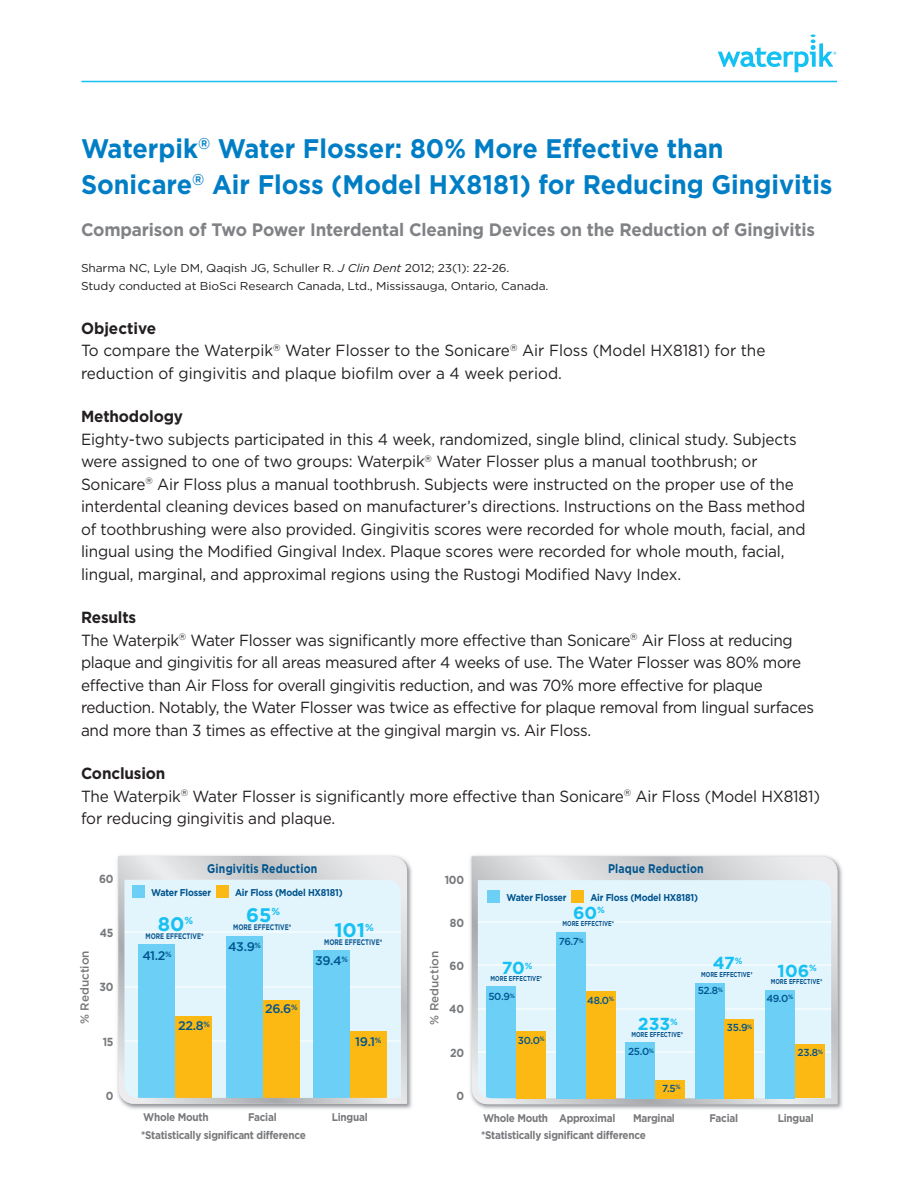
<style>
.page{position:relative;width:918px;height:1188px;background:#fff}
.page>*{position:absolute;margin:0;border:0;box-sizing:border-box;transform-origin:0 0}
.t1{font:700 26.85px/36px "Gotham";color:#007ec5;scale:.94 1}
.t2{font:700 19.65px "Gotham";color:#17c0f2}
.t3{font:700 18px "Gotham";letter-spacing:-.01em;color:#808285;scale:.95 1}
.t4{font:700 17.4px "Gotham";color:#17c0f2}
.t5{font:16.2px/22.5px "Gotham";letter-spacing:-.01em;color:#231f20;scale:.95 1}
.t6{font:700 16.2px "Gotham";letter-spacing:-.01em;color:#231f20;scale:.95 1}
.t7{font:700 12.6px "Gotham";letter-spacing:.015em;color:#00548e;scale:.83 1}
.t8{font:500 12.45px "Gotham";letter-spacing:-.025em;color:#00548e}
.t9{font:700 11.7px "Gotham";letter-spacing:-.025em;color:#76787b;scale:.9 1}
.t10{font:500 11.7px "Gotham";color:#76787b}
.Reference{font:11.4px/18px "Gotham";letter-spacing:-.01em;color:#231f20;scale:1.05 1}
.t11{font:700 11.1px "Gotham";letter-spacing:-.025em;color:#76787b;scale:.9 1}
.t12{font:500 10.2px "Gotham";letter-spacing:-.03em;color:#00548e}
.t13{font:700 9.9px "Gotham";letter-spacing:-.025em;color:#00548e;scale:.9 1}
.t14{font:700 8.1px "Gotham";color:#0b5790;scale:.75 1}
.t15{font:700 7.2px "Gotham";color:#0b5790;scale:.75 1}
.s1{font-style:italic}
</style>
<div class="page">
<hr style="left:81px;top:81px;width:756px;height:1px;background:#15c0f2">
<svg style="left:718px;top:34px;width:118px;height:38px"></svg>
<img style="left:117px;top:855px;width:295px;height:254px">
<svg style="left:118px;top:856px;width:289px;height:248px;background:#c4ddd5"></svg>
<div style="left:216px;top:886px;width:13px;height:12px;background:#fcb914"></div>
<div style="left:132px;top:886px;width:13px;height:12px;background:#6bcff6"></div>
<img style="left:470px;top:855px;width:373px;height:254px">
<svg style="left:472px;top:856px;width:365px;height:248px;background:#d9ecf3"></svg>
<div style="left:516px;top:1031px;width:30px;height:67px;background:#fcb914"></div>
<div style="left:556px;top:932px;width:30px;height:166px;background:#6bcff6"></div>
<div style="left:586px;top:991px;width:29px;height:107px;background:#fcb914"></div>
<div style="left:626px;top:1042px;width:29px;height:56px;background:#6bcff6"></div>
<div style="left:655px;top:1080px;width:30px;height:18px;background:#fcb914"></div>
<div style="left:695px;top:983px;width:30px;height:115px;background:#6bcff6"></div>
<div style="left:725px;top:1019px;width:29px;height:79px;background:#fcb914"></div>
<div style="left:765px;top:990px;width:30px;height:108px;background:#6bcff6"></div>
<div style="left:795px;top:1044px;width:29px;height:54px;background:#fcb914"></div>
<div style="left:571px;top:890px;width:13px;height:13px;background:#fcb914"></div>
<div style="left:488px;top:890px;width:12px;height:13px;background:#6bcff6"></div>
<p class="t1" style="left:81px;top:130px;width:801px">Waterpik<sup>®</sup> Water Flosser: 80% More Effective than<br>Sonicare<sup>®</sup> Air Floss (Model HX8181) for Reducing Gingivitis</p>
<p class="t3" style="left:81px;top:220px;width:774px">Comparison of Two Power Interdental Cleaning Devices on the Reduction of Gingivitis</p>
<p class="Reference" style="left:81px;top:259px;width:447px">Sharma NC, Lyle DM, Qaqish JG, Schuller R. <span class="s1">J Clin Dent</span> 2012; 23(1): 22-26.<br>Study conducted at BioSci Research Canada, Ltd., Mississauga, Ontario, Canada.</p>
<p class="t6" style="left:81px;top:319px;width:81px">Objective</p>
<p class="t5" style="left:81px;top:339px;width:722px">To compare the Waterpik<sup>®</sup> Water Flosser to the Sonicare<sup>®</sup> Air Floss (Model HX8181) for the reduction of gingivitis and plaque biofilm over a 4 week period.</p>
<p class="t6" style="left:81px;top:407px;width:109px">Methodology</p>
<p class="t5" style="left:81px;top:428px;width:764px">Eighty-two subjects participated in this 4 week, randomized, single blind, clinical study. Subjects were assigned to one of two groups: Waterpik<sup>®</sup> Water Flosser plus a manual toothbrush; or Sonicare<sup>®</sup> Air Floss plus a manual toothbrush. Subjects were instructed on the proper use of the interdental cleaning devices based on manufacturer’s directions. Instructions on the Bass method of toothbrushing were also provided. Gingivitis scores were recorded for whole mouth, facial, and lingual using the Modified Gingival Index. Plaque scores were recorded for whole mouth, facial, lingual, marginal, and approximal regions using the Rustogi Modified Navy Index.</p>
<p class="t6" style="left:81px;top:608px;width:60px">Results</p>
<p class="t5" style="left:81px;top:629px;width:773px">The Waterpik<sup>®</sup> Water Flosser was significantly more effective than Sonicare<sup>®</sup> Air Floss at reducing plaque and gingivitis for all areas measured after 4 weeks of use. The Water Flosser was 80% more effective than Air Floss for overall gingivitis reduction, and was 70% more effective for plaque reduction. Notably, the Water Flosser was twice as effective for plaque removal from lingual surfaces and more than 3 times as effective at the gingival margin vs. Air Floss.</p>
<p class="t6" style="left:81px;top:764px;width:90px">Conclusion</p>
<p class="t5" style="left:81px;top:785px;width:779px">The Waterpik<sup>®</sup> Water Flosser is significantly more effective than Sonicare<sup>®</sup> Air Floss (Model HX8181) for reducing gingivitis and plaque.</p>
<p class="t9" style="left:99px;top:872px;width:18px">60</p>
<p class="t10" style="left:78px;top:1024px;width:76px;rotate:-90deg">% Reduction</p>
<p class="t9" style="left:100px;top:926px;width:17px">45</p>
<p class="t9" style="left:100px;top:981px;width:17px">30</p>
<p class="t9" style="left:103px;top:1035px;width:14px">15</p>
<p class="t9" style="left:106px;top:1089px;width:10px">0</p>
<p class="t7" style="left:207px;top:861px;width:134px">Gingivitis Reduction</p>
<p class="t13" style="left:151px;top:887px;width:68px">Water Flosser</p>
<p class="t13" style="left:235px;top:887px;width:121px">Air Floss (Model HX8181)</p>
<p class="t2" style="left:158px;top:912px;width:37px">80<sup>%</sup></p>
<p class="t14" style="left:145px;top:931px;width:79px">MORE EFFECTIVE*</p>
<p class="t8" style="left:142px;top:949px;width:31px">41.2<sup>%</sup></p>
<p class="t8" style="left:178px;top:1019px;width:33px">22.8<sup>%</sup></p>
<p class="t2" style="left:246px;top:903px;width:36px">65<sup>%</sup></p>
<p class="t14" style="left:233px;top:922px;width:79px">MORE EFFECTIVE*</p>
<p class="t2" style="left:334px;top:919px;width:41px">101<sup>%</sup></p>
<p class="t14" style="left:324px;top:937px;width:79px">MORE EFFECTIVE*</p>
<p class="t8" style="left:228px;top:939px;width:35px">43.9<sup>%</sup></p>
<p class="t8" style="left:265px;top:1002px;width:34px">26.6<sup>%</sup></p>
<p class="t8" style="left:315px;top:954px;width:34px">39.4<sup>%</sup></p>
<p class="t8" style="left:355px;top:1034px;width:27px">19.1<sup>%</sup></p>
<p class="t11" style="left:143px;top:1111px;width:74px">Whole Mouth</p>
<p class="t11" style="left:248px;top:1111px;width:33px">Facial</p>
<p class="t11" style="left:332px;top:1111px;width:41px">Lingual</p>
<p class="t11" style="left:141px;top:1129px;width:185px">*Statistically significant difference</p>
<p class="t7" style="left:608px;top:861px;width:117px">Plaque Reduction</p>
<p class="t9" style="left:445px;top:873px;width:23px">100</p>
<p class="t9" style="left:450px;top:916px;width:17px">80</p>
<p class="t9" style="left:450px;top:959px;width:18px">60</p>
<p class="t9" style="left:449px;top:1003px;width:18px">40</p>
<p class="t9" style="left:450px;top:1046px;width:17px">20</p>
<p class="t9" style="left:456px;top:1089px;width:10px">0</p>
<p class="t13" style="left:507px;top:891px;width:68px">Water Flosser</p>
<p class="t13" style="left:590px;top:891px;width:121px">Air Floss (Model HX8181)</p>
<p class="t4" style="left:573px;top:903px;width:33px">60<sup>%</sup></p>
<p class="t15" style="left:563px;top:919px;width:70px">MORE EFFECTIVE*</p>
<p class="t12" style="left:559px;top:936px;width:27px">76.7<sup>%</sup></p>
<p class="t10" style="left:428px;top:1025px;width:75px;rotate:-90deg">% Reduction</p>
<p class="t4" style="left:502px;top:958px;width:32px">70<sup>%</sup></p>
<p class="t4" style="left:713px;top:953px;width:31px">47<sup>%</sup></p>
<p class="t15" style="left:701px;top:970px;width:70px">MORE EFFECTIVE*</p>
<p class="t4" style="left:778px;top:961px;width:41px">106<sup>%</sup></p>
<p class="t15" style="left:771px;top:977px;width:70px">MORE EFFECTIVE*</p>
<p class="t15" style="left:491px;top:974px;width:70px">MORE EFFECTIVE*</p>
<p class="t12" style="left:698px;top:985px;width:27px">52.8<sup>%</sup></p>
<p class="t12" style="left:488px;top:991px;width:28px">50.9<sup>%</sup></p>
<p class="t12" style="left:766px;top:992px;width:28px">49.0<sup>%</sup></p>
<p class="t12" style="left:587px;top:994px;width:28px">48.0<sup>%</sup></p>
<p class="t4" style="left:638px;top:1014px;width:42px">233<sup>%</sup></p>
<p class="t15" style="left:631px;top:1031px;width:70px">MORE EFFECTIVE*</p>
<p class="t12" style="left:727px;top:1022px;width:27px">35.9<sup>%</sup></p>
<p class="t12" style="left:518px;top:1034px;width:28px">30.0<sup>%</sup></p>
<p class="t12" style="left:628px;top:1046px;width:28px">25.0<sup>%</sup></p>
<p class="t12" style="left:798px;top:1047px;width:27px">23.8<sup>%</sup></p>
<p class="t12" style="left:662px;top:1082px;width:20px">7.5<sup>%</sup></p>
<p class="t11" style="left:483px;top:1111px;width:149px">Whole Mouth Approximal</p>
<p class="t11" style="left:633px;top:1111px;width:48px">Marginal</p>
<p class="t11" style="left:710px;top:1111px;width:33px">Facial</p>
<p class="t11" style="left:778px;top:1111px;width:41px">Lingual</p>
<p class="t11" style="left:481px;top:1129px;width:185px">*Statistically significant difference</p>
</div>
